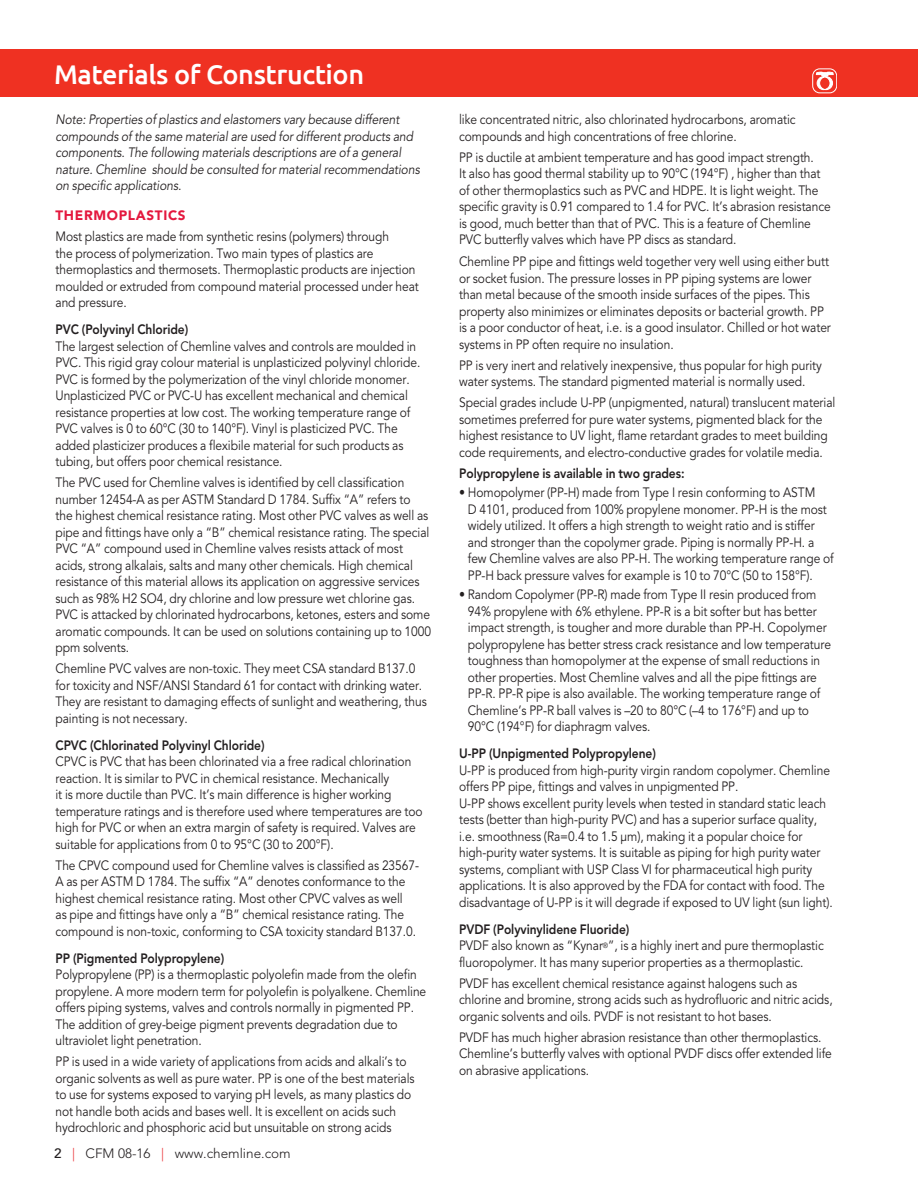
<style>
.page{position:relative;width:918px;height:1188px;background:#fff}
.page>*{position:absolute;margin:0;border:0;box-sizing:border-box;transform-origin:0 0}
.Header_on_thin_Red{font:500 27px "Ubuntu";letter-spacing:-.015em;color:#fff}
.t1{font:13.5px/16.5px "Avenir LT Std";letter-spacing:-.005em;color:#231f20;scale:.89 1}
.t2{font:italic 13.5px/16.5px "Avenir LT Std";letter-spacing:-.005em;color:#231f20;scale:.89 1}
.t3{font:800 13.5px "Avenir LT Std";letter-spacing:-.005em;color:#231f20;scale:.89 1}
.t4{font:300 13.5px "Avenir LT Std";color:#231f20}
.t5{font:900 13.5px "Avenir LT Std";letter-spacing:.05em;color:#e4183e}
.s1{font-weight:800}
.s2{font-weight:500}
.s3{color:#e9282d}
</style>
<div class="page">
<div style="left:0;top:50px;width:918px;height:47px;background:#ef3122"></div>
<svg style="left:813px;top:69px;width:24px;height:24px"></svg>
<div style="left:812px;top:69px;width:25px;height:24px;border:1px solid #fff;border-radius:7px"></div>
<svg style="left:816px;top:72px;width:17px;height:18px"></svg>
<p class="Header_on_thin_Red" style="left:54px;top:57px;width:312px">Materials of Construction</p>
<p class="t2" style="left:56px;top:112px;width:411px">Note: Properties of plastics and elastomers vary because different compounds of the same material are used for different products and components. The following materials descriptions are of a general nature. Chemline should be consulted for material recommendations on specific applications.</p>
<p class="t5" style="left:56px;top:207px;width:132px">THERMOPLASTICS</p>
<p class="t1" style="left:56px;top:229px;width:410px">Most plastics are made from synthetic resins (polymers) through<br>the process of polymerization. Two main types of plastics are thermoplastics and thermosets. Thermoplastic products are injection moulded or extruded from compound material processed under heat and pressure.</p>
<p class="t1" style="left:56px;top:322px;width:411px"><span class="s1">PVC (Polyvinyl Chloride)<br></span>The largest selection of Chemline valves and controls are moulded in PVC. This rigid gray colour material is unplasticized polyvinyl chloride.<br>PVC is formed by the polymerization of the vinyl chloride monomer.<br>Unplasticized PVC or PVC-U has excellent mechanical and chemical resistance properties at low cost. The working temperature range of PVC valves is 0 to 60°C (30 to 140°F). Vinyl is plasticized PVC. The added plasticizer produces a flexibile material for such products as tubing, but offers poor chemical resistance.</p>
<p class="t1" style="left:56px;top:475px;width:424px">The PVC used for Chemline valves is identified by cell classification number 12454-A as per ASTM Standard D 1784. Suffix “A” refers to<br>the highest chemical resistance rating. Most other PVC valves as well as pipe and fittings have only a “B” chemical resistance rating. The special PVC “A” compound used in Chemline valves resists attack of most acids, strong alkalais, salts and many other chemicals. High chemical resistance of this material allows its application on aggressive services such as 98% H2 SO4, dry chlorine and low pressure wet chlorine gas.<br>PVC is attacked by chlorinated hydrocarbons, ketones, esters and some aromatic compounds. It can be used on solutions containing up to 1000 ppm solvents.</p>
<p class="t1" style="left:56px;top:661px;width:419px">Chemline PVC valves are non-toxic. They meet CSA standard B137.0 for toxicity and NSF/ANSI Standard 61 for contact with drinking water.<br>They are resistant to damaging effects of sunlight and weathering, thus painting is not necessary.</p>
<p class="t1" style="left:56px;top:737px;width:414px"><span class="s1">CPVC (Chlorinated Polyvinyl Chloride)<br></span>CPVC is PVC that has been chlorinated via a free radical chlorination reaction. It is similar to PVC in chemical resistance. Mechanically<br>it is more ductile than PVC. It’s main difference is higher working temperature ratings and is therefore used where temperatures are too high for PVC or when an extra margin of safety is required. Valves are suitable for applications from 0 to 95°C (30 to 200°F).</p>
<p class="t1" style="left:56px;top:857px;width:410px">The CPVC compound used for Chemline valves is classified as 23567- A as per ASTM D 1784. The suffix “A” denotes conformance to the highest chemical resistance rating. Most other CPVC valves as well<br>as pipe and fittings have only a “B” chemical resistance rating. The compound is non-toxic, conforming to CSA toxicity standard B137.0.</p>
<p class="t1" style="left:56px;top:950px;width:418px"><span class="s1">PP (Pigmented Polypropylene)<br></span>Polypropylene (PP) is a thermoplastic polyolefin made from the olefin propylene. A more modern term for polyolefin is polyalkene. Chemline offers piping systems, valves and controls normally in pigmented PP.<br>The addition of grey-beige pigment prevents degradation due to ultraviolet light penetration.</p>
<p class="t1" style="left:56px;top:1054px;width:405px">PP is used in a wide variety of applications from acids and alkali’s to organic solvents as well as pure water. PP is one of the best materials to use for systems exposed to varying pH levels, as many plastics do not handle both acids and bases well. It is excellent on acids such hydrochloric and phosphoric acid but unsuitable on strong acids</p>
<p class="t4" style="left:54px;top:1145px;width:238px"><span class="s2">2</span> <span class="s3">|</span> CFM 08-16 <span class="s3">|</span> www.chemline.com</p>
<p class="t1" style="left:459px;top:112px;width:380px">like concentrated nitric, also chlorinated hydrocarbons, aromatic compounds and high concentrations of free chlorine.</p>
<p class="t1" style="left:459px;top:149px;width:419px">PP is ductile at ambient temperature and has good impact strength.<br>It also has good thermal stability up to 90°C (194°F) , higher than that of other thermoplastics such as PVC and HDPE. It is light weight. The specific gravity is 0.91 compared to 1.4 for PVC. It’s abrasion resistance is good, much better than that of PVC. This is a feature of Chemline PVC butterfly valves which have PP discs as standard.</p>
<p class="t1" style="left:459px;top:254px;width:419px">Chemline PP pipe and fittings weld together very well using either butt or socket fusion. The pressure losses in PP piping systems are lower than metal because of the smooth inside surfaces of the pipes. This property also minimizes or eliminates deposits or bacterial growth. PP is a poor conductor of heat, i.e. is a good insulator. Chilled or hot water systems in PP often require no insulation.</p>
<p class="t1" style="left:459px;top:357px;width:409px">PP is very inert and relatively inexpensive, thus popular for high purity water systems. The standard pigmented material is normally used.</p>
<p class="t1" style="left:459px;top:395px;width:424px">Special grades include U-PP (unpigmented, natural) translucent material sometimes preferred for pure water systems, pigmented black for the highest resistance to UV light, flame retardant grades to meet building code requirements, and electro-conductive grades for volatile media.</p>
<p class="t3" style="left:459px;top:465px;width:255px">Polypropylene is available in two grades:</p>
<p class="t1" style="left:468px;top:485px;width:413px;text-indent:-9px">• Homopolymer (PP-H) made from Type I resin conforming to ASTM<br>D 4101, produced from 100% propylene monomer. PP-H is the most widely utilized. It offers a high strength to weight ratio and is stiffer and stronger than the copolymer grade. Piping is normally PP-H. a few Chemline valves are also PP-H. The working temperature range of PP-H back pressure valves for example is 10 to 70°C (50 to 158°F).</p>
<p class="t1" style="left:468px;top:587px;width:410px;text-indent:-9px">• Random Copolymer (PP-R) made from Type II resin produced from 94% propylene with 6% ethylene. PP-R is a bit softer but has better impact strength, is tougher and more durable than PP-H. Copolymer polypropylene has better stress crack resistance and low temperature toughness than homopolymer at the expense of small reductions in other properties. Most Chemline valves and all the pipe fittings are PP-R. PP-R pipe is also available. The working temperature range of Chemline’s PP-R ball valves is –20 to 80°C (–4 to 176°F) and up to 90°C (194°F) for diaphragm valves.</p>
<p class="t1" style="left:459px;top:746px;width:421px"><span class="s1">U-PP (Unpigmented Polypropylene)<br></span>U-PP is produced from high-purity virgin random copolymer. Chemline offers PP pipe, fittings and valves in unpigmented PP.<br>U-PP shows excellent purity levels when tested in standard static leach tests (better than high-purity PVC) and has a superior surface quality, i.e. smoothness (Ra=0.4 to 1.5 µm), making it a popular choice for high-purity water systems. It is suitable as piping for high purity water systems, compliant with USP Class VI for pharmaceutical high purity applications. It is also approved by the FDA for contact with food. The disadvantage of U-PP is it will degrade if exposed to UV light (sun light).</p>
<p class="t1" style="left:459px;top:921px;width:411px"><span class="s1">PVDF (Polyvinylidene Fluoride)<br></span>PVDF also known as “Kynar<sup>®</sup>”, is a highly inert and pure thermoplastic fluoropolymer. It has many superior properties as a thermoplastic.</p>
<p class="t1" style="left:459px;top:975px;width:421px">PVDF has excellent chemical resistance against halogens such as chlorine and bromine, strong acids such as hydrofluoric and nitric acids, organic solvents and oils. PVDF is not resistant to hot bases.</p>
<p class="t1" style="left:459px;top:1029px;width:420px">PVDF has much higher abrasion resistance than other thermoplastics.<br>Chemline’s butterfly valves with optional PVDF discs offer extended life on abrasive applications.</p>
</div>
